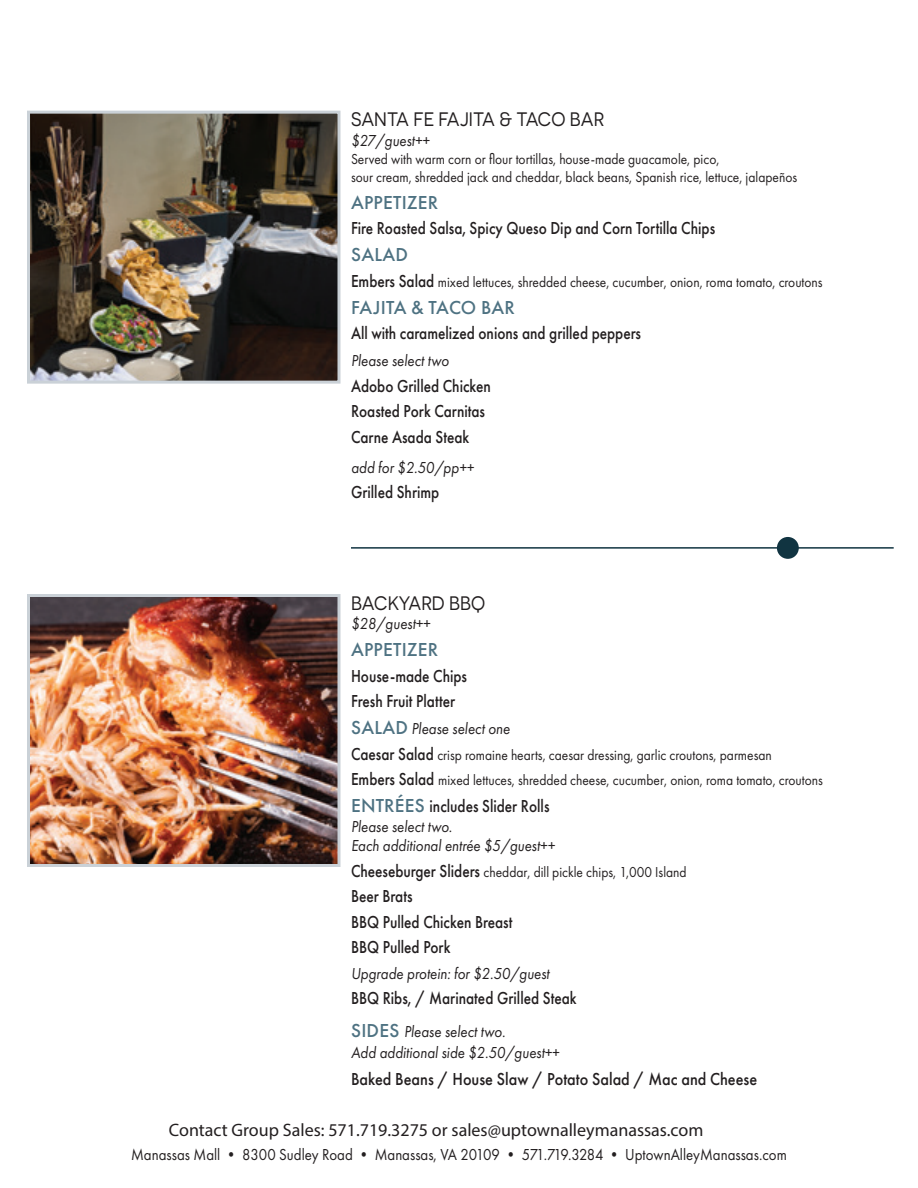
<style>
.page{position:relative;width:918px;height:1188px;background:#fff}
.page>*{position:absolute;margin:0;border:0;box-sizing:border-box;transform-origin:0 0}
.t1{font:500 19.5px "Futura PT";letter-spacing:.01em;color:#4e7282}
.t2{font:19.5px "Novecentosanswide";color:#231f20;scale:.9 1}
.t3{font:500 18px/25.5px "Futura PT";color:#231f20;scale:.85 1}
.t4{font:18px "Myriad Pro";color:#231f20}
.t5{font:500 18px "Futura PT";color:#231f20;scale:.9 1}
.t6{font:italic 16.5px/19.5px "Futura PT";color:#231f20;scale:.9 1}
.t7{font:16.5px "Futura PT";color:#231f20;scale:.9 1}
.t8{font:15px/25.5px "Futura PT";color:#231f20;scale:.9 1}
.s1{font-weight:500;font-size:18px}
.s2{font-weight:500;font-style:normal;font-size:19.5px;color:#4e7282}
.s3{font-size:19.5px;color:#4e7282}
</style>
<div class="page">
<hr style="left:351px;top:547px;width:543px;height:2px;background:#113441">
<div style="left:777px;top:537px;width:22px;height:22px;background:#113441;border-radius:50%"></div>
<img style="left:31px;top:115px;width:305px;height:265px">
<div style="left:27px;top:111px;width:313px;height:273px;border:3px solid #cad1d7"></div>
<img style="left:31px;top:598px;width:305px;height:265px">
<div style="left:27px;top:594px;width:313px;height:273px;border:3px solid #cad1d7"></div>
<h1 class="t2" style="left:351px;top:108px;width:283px">SANTA FE FAJITA &amp; TACO BAR</h1>
<p class="t6" style="left:351px;top:130px;width:89px">$27/guest++</p>
<p class="t8" style="left:351px;top:150px;width:497px;line-height:18px">Served with warm corn or flour tortillas, house-made guacamole, pico,<br>sour cream, shredded jack and cheddar, black beans, Spanish rice, lettuce, jalapeños</p>
<h1 class="t1" style="left:351px;top:190px;width:89px">APPETIZER</h1>
<p class="t3" style="left:351px;top:215px;width:430px">Fire Roasted Salsa, Spicy Queso Dip and Corn Tortilla Chips</p>
<h1 class="t1" style="left:351px;top:243px;width:58px">SALAD</h1>
<p class="t8" style="left:351px;top:269px;width:526px"><span class="s1">Embers Salad</span> mixed lettuces, shredded cheese, cucumber, onion, roma tomato, croutons</p>
<h1 class="t1" style="left:351px;top:295px;width:165px">FAJITA &amp; TACO BAR</h1>
<p class="t3" style="left:351px;top:320px;width:343px">All with caramelized onions and grilled peppers</p>
<p class="t6" style="left:351px;top:351px;width:110px">Please select two</p>
<p class="t3" style="left:351px;top:373px;width:166px">Adobo Grilled Chicken<br>Roasted Pork Carnitas<br>Carne Asada Steak</p>
<p class="t6" style="left:351px;top:457px;width:138px">add for $2.50/pp++</p>
<p class="t3" style="left:351px;top:479px;width:106px">Grilled Shrimp</p>
<h1 class="t2" style="left:351px;top:591px;width:150px">BACKYARD BBQ</h1>
<p class="t6" style="left:351px;top:614px;width:90px">$28/guest++</p>
<h1 class="t1" style="left:351px;top:638px;width:89px">APPETIZER</h1>
<p class="t3" style="left:351px;top:663px;width:138px">House-made Chips<br>Fresh Fruit Platter</p>
<p class="t6" style="left:351px;top:719px;width:178px"><span class="s2">SALAD</span> Please select one</p>
<p class="t8" style="left:351px;top:742px;width:526px"><span class="s1">Caesar Salad</span> crisp romaine hearts, caesar dressing, garlic croutons, parmesan<br><span class="s1">Embers Salad</span> mixed lettuces, shredded cheese, cucumber, onion, roma tomato, croutons</p>
<p class="t3" style="left:351px;top:793px;width:235px"><span class="s3">ENTRÉES</span> includes Slider Rolls</p>
<p class="t6" style="left:351px;top:816px;width:228px">Please select two.<br>Each additional entrée $5/guest++</p>
<p class="t8" style="left:351px;top:859px;width:375px"><span class="s1">Cheeseburger Sliders</span> cheddar, dill pickle chips, 1,000 Island</p>
<p class="t3" style="left:351px;top:883px;width:191px">Beer Brats<br>BBQ Pulled Chicken Breast<br>BBQ Pulled Pork</p>
<p class="t6" style="left:351px;top:963px;width:222px">Upgrade protein: for $2.50/guest</p>
<p class="t3" style="left:351px;top:985px;width:267px">BBQ Ribs, / Marinated Grilled Steak</p>
<p class="t6" style="left:351px;top:1021px;width:233px;line-height:21px"><span class="s2">SIDES</span> Please select two.<br>Add additional side $2.50/guest++</p>
<p class="t5" style="left:351px;top:1068px;width:453px">Baked Beans / House Slaw / Potato Salad / Mac and Cheese</p>
<p class="t4" style="left:169px;top:1119px;width:536px">Contact Group Sales: 571.719.3275 or sales@uptownalleymanassas.com</p>
<p class="t7" style="left:131px;top:1145px;width:730px">Manassas Mall • 8300 Sudley Road • Manassas, VA 20109 • 571.719.3284 • UptownAlleyManassas.com</p>
</div>
